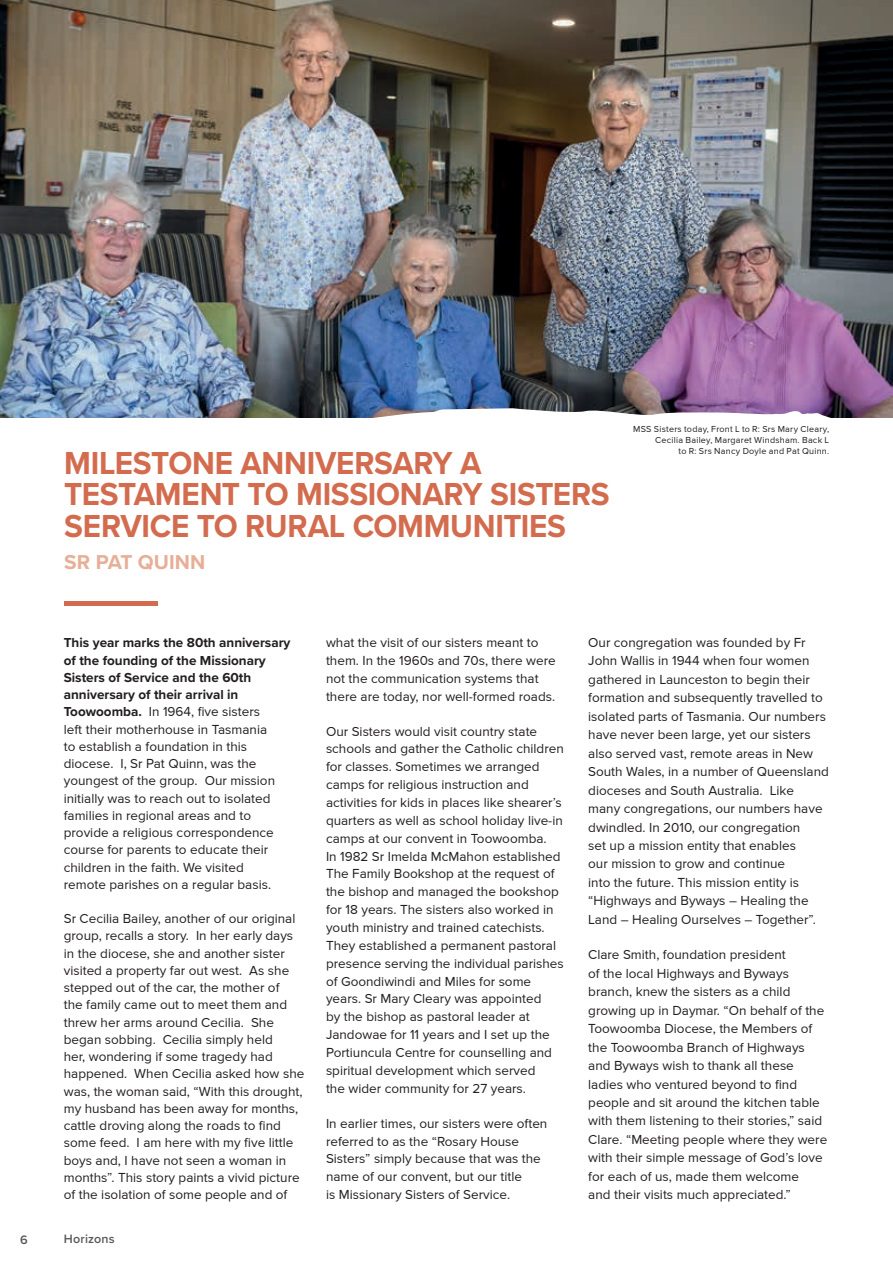
<style>
.page{position:relative;width:893px;height:1263px;background:#fff}
.page>*{position:absolute;margin:0;border:0;box-sizing:border-box;transform-origin:0 0}
.t1{font:700 33px/31.5px "Proxima Nova";letter-spacing:-.01em;color:#d36c4e;scale:.95 1}
.t2{font:700 20.85px "Proxima Nova";letter-spacing:.005em;color:#e7af97}
.t3{font:13.5px/17.2px "Proxima Nova";color:#231f20}
.t4{font:600 12.75px "Proxima Nova";color:#58595b}
.t5{font:600 12.45px "Proxima Nova";letter-spacing:.02em;color:#58595b}
.t6{font:9px/10.8px "Proxima Nova";letter-spacing:.025em;color:#231f20;text-align:right}
.s1{font-weight:700}
</style>
<div class="page">
<img style="left:0;top:0;width:893px;height:417px">
<img style="left:186px;top:406px;width:707px;height:12px">
<hr style="left:64px;top:601px;width:93px;height:4px;background:#d36c4e">
<h1 class="t1" style="left:64px;top:446px;width:576px">MILESTONE ANNIVERSARY A<br>TESTAMENT TO MISSIONARY SISTERS<br>SERVICE TO RURAL COMMUNITIES</h1>
<h2 class="t2" style="left:64px;top:547px;width:143px">SR PAT QUINN</h2>
<p class="t6" style="left:633px;top:424px;width:197px">MSS Sisters today, Front L to R: Srs Mary Cleary,<br>Cecilia Bailey, Margaret Windsham. Back L<br>to R: Srs Nancy Doyle and Pat Quinn.</p>
<p class="t3" style="left:64px;top:635px;width:228px"><span class="s1">This year marks the 80th anniversary of the founding of the Missionary Sisters of Service and the 60th anniversary of their arrival in Toowoomba.</span> In 1964, five sisters<br>left their motherhouse in Tasmania<br>to establish a foundation in this diocese. I, Sr Pat Quinn, was the youngest of the group. Our mission initially was to reach out to isolated families in regional areas and to provide a religious correspondence course for parents to educate their children in the faith. We visited<br>remote parishes on a regular basis.</p>
<p class="t3" style="left:64px;top:910px;width:242px">Sr Cecilia Bailey, another of our original group, recalls a story. In her early days in the diocese, she and another sister visited a property far out west. As she stepped out of the car, the mother of<br>the family came out to meet them and threw her arms around Cecilia. She began sobbing. Cecilia simply held<br>her, wondering if some tragedy had happened. When Cecilia asked how she was, the woman said, “With this drought, my husband has been away for months, cattle droving along the roads to find some feed. I am here with my five little boys and, I have not seen a woman in months”. This story paints a vivid picture of the isolation of some people and of</p>
<p class="t4" style="left:20px;top:1230px;width:9px">6</p>
<p class="t5" style="left:64px;top:1230px;width:52px">Horizons</p>
<p class="t3" style="left:326px;top:634px;width:231px;line-height:17.9px">what the visit of our sisters meant to them. In the 1960s and 70s, there were not the communication systems that there are today, nor well-formed roads.</p>
<p class="t3" style="left:326px;top:723px;width:239px;line-height:17.9px">Our Sisters would visit country state schools and gather the Catholic children for classes. Sometimes we arranged camps for religious instruction and activities for kids in places like shearer’s quarters as well as school holiday live-in camps at our convent in Toowoomba.<br>In 1982 Sr Imelda McMahon established The Family Bookshop at the request of the bishop and managed the bookshop for 18 years. The sisters also worked in youth ministry and trained catechists.<br>They established a permanent pastoral presence serving the individual parishes of Goondiwindi and Miles for some years. Sr Mary Cleary was appointed<br>by the bishop as pastoral leader at Jandowae for 11 years and I set up the Portiuncula Centre for counselling and spiritual development which served<br>the wider community for 27 years.</p>
<p class="t3" style="left:326px;top:1115px;width:223px;line-height:17.9px">In earlier times, our sisters were often referred to as the “Rosary House Sisters” simply because that was the name of our convent, but our title<br>is Missionary Sisters of Service.</p>
<p class="t3" style="left:588px;top:634px;width:242px;line-height:18.5px">Our congregation was founded by Fr John Wallis in 1944 when four women gathered in Launceston to begin their formation and subsequently travelled to isolated parts of Tasmania. Our numbers have never been large, yet our sisters also served vast, remote areas in New South Wales, in a number of Queensland dioceses and South Australia. Like many congregations, our numbers have dwindled. In 2010, our congregation<br>set up a mission entity that enables<br>our mission to grow and continue<br>into the future. This mission entity is “Highways and Byways – Healing the Land – Healing Ourselves – Together”.</p>
<p class="t3" style="left:588px;top:946px;width:241px;line-height:18.5px">Clare Smith, foundation president<br>of the local Highways and Byways branch, knew the sisters as a child growing up in Daymar. “On behalf of the Toowoomba Diocese, the Members of the Toowoomba Branch of Highways and Byways wish to thank all these ladies who ventured beyond to find people and sit around the kitchen table with them listening to their stories,” said Clare. “Meeting people where they were with their simple message of God’s love for each of us, made them welcome<br>and their visits much appreciated.”</p>
</div>
